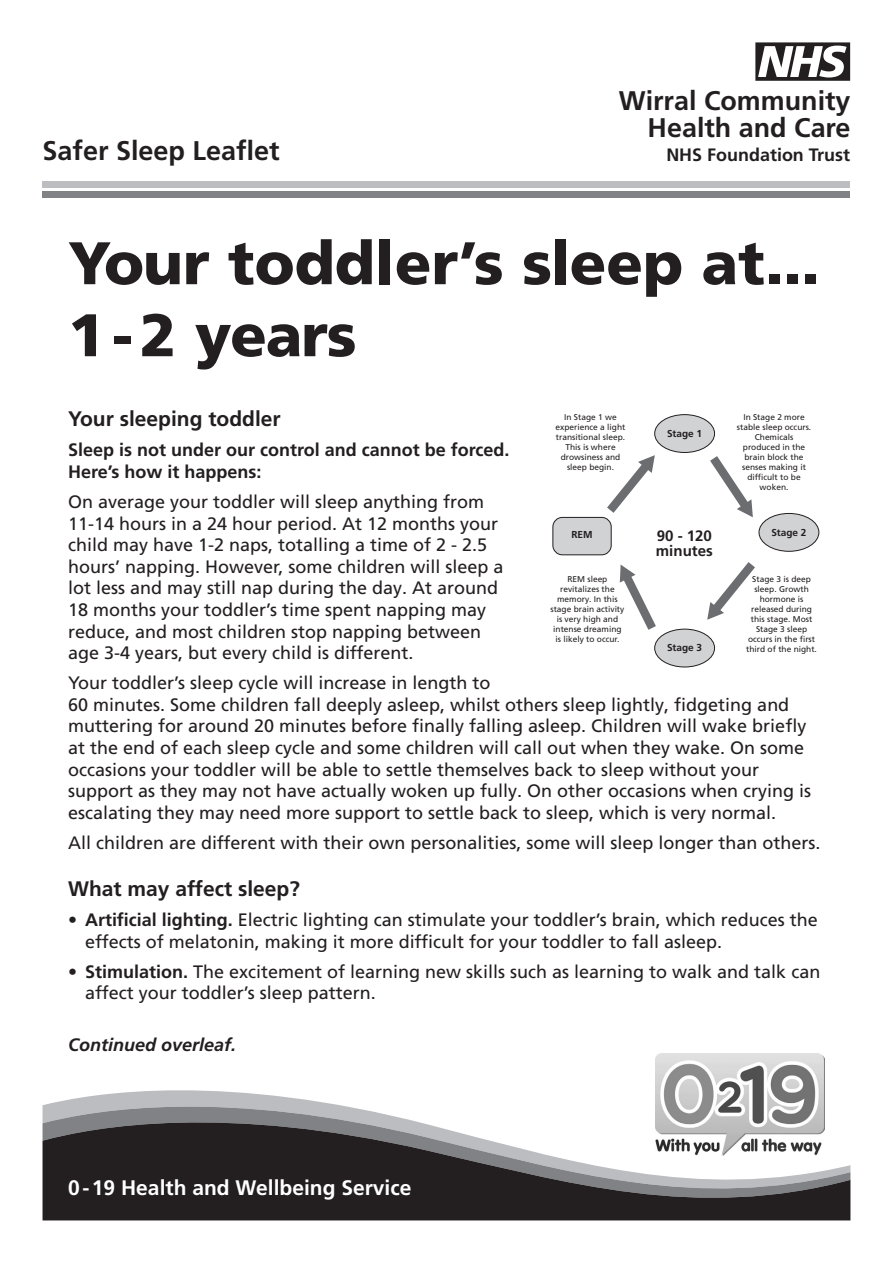
<style>
.page{position:relative;width:893px;height:1263px;background:#fff}
.page>*{position:absolute;margin:0;border:0;box-sizing:border-box;transform-origin:0 0}
.t1{font:900 60px/72px "Frutiger LT Pro";color:#231f20}
.t2{font:700 27px "Frutiger LT Pro";color:#231f20}
.t3{font:700 26.85px/27.3px "Frutiger LT Pro";color:#231f20;text-align:right}
.t4{font:700 21px "Frutiger LT Pro";color:#231f20}
.t5{font:700 21px "Frutiger LT Pro";color:#fff}
.t6{font:18px/21.6px "Frutiger LT Pro";color:#231f20}
.t7{font:700 18px/21.6px "Frutiger LT Pro";color:#231f20}
.t8{font:italic 700 18px "Frutiger LT Pro";color:#231f20}
.t9{font:700 15.15px/14.2px "Frutiger LT Pro";color:#231f20}
.t10{font:700 10.05px "Frutiger LT Pro";color:#231f20}
.t11{font:8.4px/10.1px "Frutiger LT Pro";color:#231f20;text-align:center}
.s1{font-weight:700}
</style>
<div class="page">
<div style="left:43px;top:182px;width:807px;height:6px;background:#bcbdc0"></div>
<div style="left:43px;top:191px;width:807px;height:7px;background:#808285"></div>
<svg style="left:48px;top:1088px;width:777px;height:16px"></svg>
<svg style="left:43px;top:1104px;width:807px;height:117px"></svg>
<svg style="left:755px;top:42px;width:95px;height:39px"></svg>
<div style="left:60px;top:1171px;width:386px;height:41px;background:#231f20"></div>
<img style="left:656px;top:1053px;width:168px;height:103px">
<svg style="left:607px;top:455px;width:48px;height:58px"></svg>
<svg style="left:620px;top:564px;width:36px;height:66px"></svg>
<svg style="left:707px;top:562px;width:48px;height:58px"></svg>
<svg style="left:710px;top:456px;width:43px;height:61px"></svg>
<div style="left:655px;top:415px;width:59px;height:37px;background:#d1d2d4;border-radius:50%"></div>
<div style="left:654px;top:414px;width:61px;height:39px;border:1px solid #231f20;border-radius:50%"></div>
<div style="left:655px;top:629px;width:59px;height:38px;background:#d1d2d4;border-radius:50%"></div>
<div style="left:654px;top:629px;width:61px;height:38px;border:1px solid #231f20;border-radius:50%"></div>
<div style="left:759px;top:513px;width:60px;height:38px;background:#d1d2d4;border-radius:50%"></div>
<div style="left:759px;top:513px;width:60px;height:39px;border:1px solid #231f20;border-radius:50%"></div>
<div style="left:553px;top:517px;width:58px;height:38px;background:#d1d2d4;border-radius:9px"></div>
<div style="left:552px;top:517px;width:60px;height:38px;border:1px solid #231f20;border-radius:9px"></div>
<p class="t2" style="left:43px;top:135px;width:239px">Safer Sleep Leaflet</p>
<p class="t3" style="left:619px;top:87px;width:233px">Wirral Community<br>Health and Care</p>
<p class="t7" style="left:666px;top:144px;width:185px">NHS Foundation Trust</p>
<p class="t1" style="left:68px;top:227px;width:753px">Your toddler’s sleep at...<br>1-2 years</p>
<p class="t4" style="left:68px;top:406px;width:214px">Your sleeping toddler</p>
<p class="t7" style="left:68px;top:439px;width:443px">Sleep is not under our control and cannot be forced.<br>Here’s how it happens:</p>
<p class="t6" style="left:68px;top:491px;width:437px">On average your toddler will sleep anything from 11-14 hours in a 24 hour period. At 12 months your child may have 1-2 naps, totalling a time of 2 - 2.5 hours’ napping. However, some children will sleep a lot less and may still nap during the day. At around 18 months your toddler’s time spent napping may reduce, and most children stop napping between age 3-4 years, but every child is different.</p>
<p class="t6" style="left:68px;top:672px;width:745px">Your toddler’s sleep cycle will increase in length to<br>60 minutes. Some children fall deeply asleep, whilst others sleep lightly, fidgeting and muttering for around 20 minutes before finally falling asleep. Children will wake briefly at the end of each sleep cycle and some children will call out when they wake. On some occasions your toddler will be able to settle themselves back to sleep without your support as they may not have actually woken up fully. On other occasions when crying is escalating they may need more support to settle back to sleep, which is very normal.</p>
<p class="t6" style="left:68px;top:832px;width:754px">All children are different with their own personalities, some will sleep longer than others.</p>
<p class="t4" style="left:68px;top:876px;width:233px">What may affect sleep?</p>
<p class="t6" style="left:85px;top:909px;width:734px;text-indent:-17px">• <span class="s1">Artificial lighting.</span> Electric lighting can stimulate your toddler’s brain, which reduces the effects of melatonin, making it more difficult for your toddler to fall asleep.</p>
<p class="t6" style="left:85px;top:961px;width:737px;text-indent:-17px">• <span class="s1">Stimulation.</span> The excitement of learning new skills such as learning to walk and talk can affect your toddler’s sleep pattern.</p>
<p class="t8" style="left:68px;top:1034px;width:170px">Continued overleaf.</p>
<p class="t11" style="left:556px;top:412px;width:71px">In Stage 1 we experience a light transitional sleep.<br>This is where drowsiness and sleep begin.</p>
<p class="t11" style="left:737px;top:412px;width:76px">In Stage 2 more stable sleep occurs.<br>Chemicals produced in the brain block the senses making it difficult to be woken.</p>
<p class="t10" style="left:667px;top:427px;width:37px">Stage 1</p>
<p class="t10" style="left:571px;top:529px;width:23px">REM</p>
<p class="t10" style="left:771px;top:526px;width:37px">Stage 2</p>
<p class="t9" style="left:656px;top:529px;width:58px">90 - 120 minutes</p>
<p class="t11" style="left:746px;top:574px;width:72px">Stage 3 is deep sleep. Growth hormone is released during this stage. Most<br>Stage 3 sleep occurs in the first third of the night.</p>
<p class="t11" style="left:550px;top:574px;width:76px">REM sleep revitalizes the memory. In this stage brain activity is very high and intense dreaming is likely to occur.</p>
<p class="t10" style="left:667px;top:642px;width:37px">Stage 3</p>
<p class="t5" style="left:68px;top:1175px;width:345px">0-19 Health and Wellbeing Service</p>
</div>
